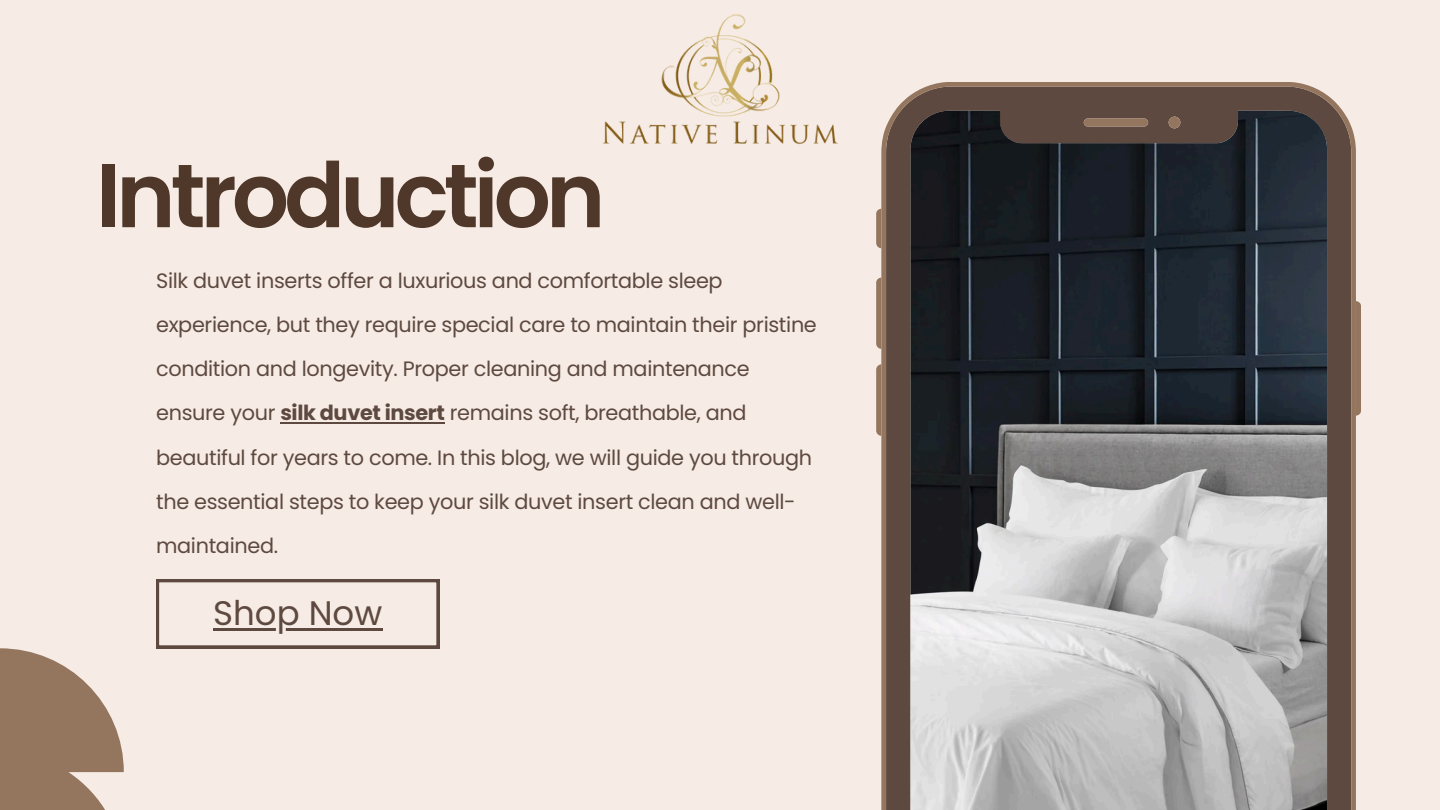
<style>
.page{position:relative;width:1440px;height:810px;background:#f6ece5}
.page>*{position:absolute;margin:0;border:0;box-sizing:border-box;transform-origin:0 0}
.t1{font:600 90px "Poppins";letter-spacing:-.055em;color:#4f3729}
.t2{font:34px "Poppins";color:#5d4940}
.t3{font:20.8px/44.2px "Poppins";letter-spacing:-.015em;color:#5d4940}
.s1{font-weight:700}
</style>
<div class="page">
<svg style="left:0;top:648px;width:124px;height:162px;fill:#94765f"></svg>
<svg style="left:876px;top:209px;width:5px;height:39px"></svg>
<svg style="left:876px;top:278px;width:5px;height:71px"></svg>
<svg style="left:876px;top:364px;width:5px;height:72px"></svg>
<svg style="left:1356px;top:301px;width:5px;height:115px"></svg>
<svg style="left:881px;top:82px;width:475px;height:728px;background:#6f6e6f"></svg>
<svg style="left:156px;top:579px;width:283px;height:69px"></svg>
<img style="left:603px;top:14px;width:235px;height:131px">
<hr style="left:213px;top:628px;width:169px;height:3px;background:#5d4940">
<hr style="left:280px;top:422px;width:165px;height:1px;background:#5d4940">
<h1 class="t1" style="left:96px;top:133px;width:511px">Introduction</h1>
<p class="t3" style="left:156px;top:258px;width:662px">Silk duvet inserts offer a luxurious and comfortable sleep experience, but they require special care to maintain their pristine condition and longevity. Proper cleaning and maintenance ensure your <span class="s1">silk duvet insert</span> remains soft, breathable, and beautiful for years to come. In this blog, we will guide you through the essential steps to keep your silk duvet insert clean and well&shy;maintained.</p>
<h2 class="t2" style="left:213px;top:590px;width:171px">Shop Now</h2>
</div>
